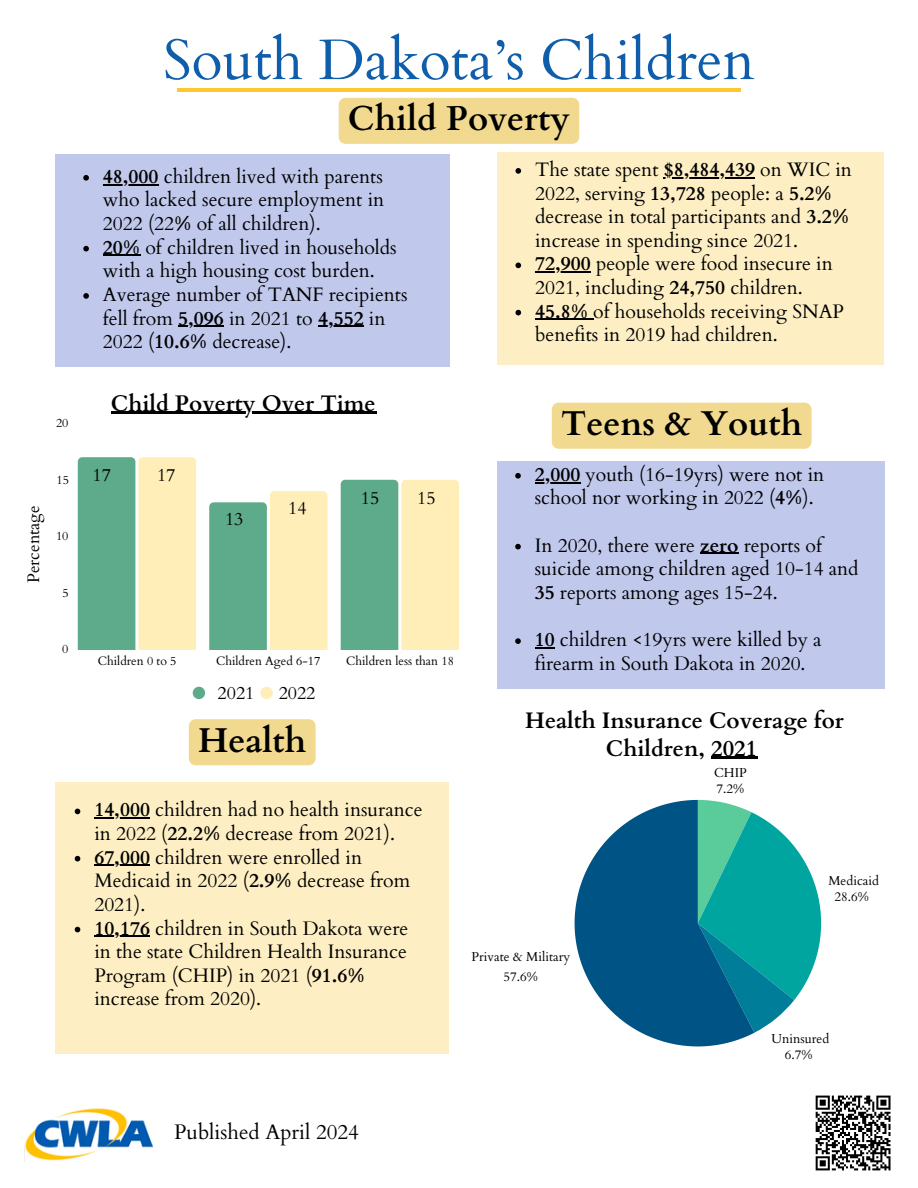
<style>
.page{position:relative;width:918px;height:1188px;background:#fff}
.page>*{position:absolute;margin:0;border:0;box-sizing:border-box;transform-origin:0 0}
.t1{font:57px "Cardo";color:#0f5eac}
.t2{font:700 34.5px "Cardo";color:#000}
.t3{font:700 22.5px/28.2px "Cardo";color:#000;text-align:center}
.t4{font:21px "Cardo";color:#000}
.t5{font:19.5px/23.7px "Cardo";color:#000}
.t6{font:18px "Cardo";color:#000}
.t7{font:16.65px "Cardo";color:#000}
.t8{font:12.9px/16.5px "Cardo";color:#000;text-align:center}
.t9{font:12.15px "Cardo";color:#000}
.s1{font-weight:700}
</style>
<div class="page">
<hr style="left:177px;top:88px;width:564px;height:3px;background:#ffc62e">
<img style="left:25px;top:1108px;width:129px;height:53px">
<div style="left:497px;top:152px;width:387px;height:212px;background:#fdeec3"></div>
<svg style="left:515px;top:168px;width:6px;height:6px"></svg>
<hr style="left:664px;top:177px;width:91px;height:1px;background:#000">
<svg style="left:515px;top:263px;width:6px;height:5px"></svg>
<hr style="left:535px;top:272px;width:56px;height:1px;background:#000">
<svg style="left:515px;top:310px;width:6px;height:5px"></svg>
<hr style="left:535px;top:319px;width:58px;height:1px;background:#000">
<div style="left:189px;top:719px;width:127px;height:46px;background:#f1da8f"></div>
<div style="left:55px;top:782px;width:394px;height:271px;background:#fdeec3"></div>
<svg style="left:75px;top:809px;width:5px;height:5px"></svg>
<hr style="left:94px;top:818px;width:56px;height:1px;background:#000">
<svg style="left:75px;top:856px;width:5px;height:5px"></svg>
<hr style="left:94px;top:865px;width:56px;height:1px;background:#000">
<svg style="left:75px;top:927px;width:5px;height:5px"></svg>
<hr style="left:94px;top:936px;width:56px;height:1px;background:#000">
<div style="left:339px;top:98px;width:240px;height:46px;background:#f1da8f"></div>
<div style="left:55px;top:154px;width:394px;height:213px;background:#c0c8ec"></div>
<svg style="left:83px;top:175px;width:6px;height:6px"></svg>
<hr style="left:103px;top:184px;width:56px;height:1px;background:#000">
<svg style="left:83px;top:246px;width:6px;height:5px"></svg>
<hr style="left:103px;top:255px;width:37px;height:1px;background:#000">
<svg style="left:83px;top:293px;width:6px;height:6px"></svg>
<hr style="left:178px;top:326px;width:46px;height:1px;background:#000">
<hr style="left:318px;top:326px;width:46px;height:1px;background:#000">
<svg style="left:78px;top:457px;width:118px;height:192px;background:#b0cda3"></svg>
<svg style="left:209px;top:491px;width:119px;height:158px;background:#b6d1a8"></svg>
<svg style="left:341px;top:480px;width:118px;height:169px;background:#afcda3"></svg>
<hr style="left:111px;top:412px;width:265px;height:2px;background:#000">
<svg style="left:193px;top:687px;width:12px;height:12px"></svg>
<svg style="left:260px;top:687px;width:13px;height:12px"></svg>
<svg style="left:754px;top:813px;width:67px;height:220px"></svg>
<svg style="left:575px;top:800px;width:179px;height:246px;fill:#005485"></svg>
<hr style="left:711px;top:757px;width:46px;height:2px;background:#000">
<div style="left:552px;top:403px;width:260px;height:46px;background:#f1da8f"></div>
<div style="left:497px;top:461px;width:387px;height:228px;background:#c0c8ec"></div>
<svg style="left:515px;top:473px;width:6px;height:6px"></svg>
<hr style="left:535px;top:482px;width:45px;height:1px;background:#000">
<svg style="left:515px;top:544px;width:6px;height:5px"></svg>
<hr style="left:700px;top:553px;width:39px;height:1px;background:#000">
<svg style="left:515px;top:638px;width:6px;height:6px"></svg>
<svg style="left:535px;top:647px;width:20px;height:1px"></svg>
<svg style="left:815px;top:1095px;width:76px;height:76px"></svg>
<p class="t9" style="left:56px;top:415px;width:14px">20</p>
<p class="t7" style="left:23px;top:583px;width:79px;rotate:-90deg">Percentage</p>
<p class="t9" style="left:56px;top:472px;width:14px">15</p>
<p class="t9" style="left:56px;top:528px;width:14px">10</p>
<p class="t9" style="left:62px;top:585px;width:8px">5</p>
<p class="t9" style="left:62px;top:641px;width:8px">0</p>
<h1 class="t1" style="left:163px;top:23px;width:593px">South Dakota’s Children</h1>
<h2 class="t2" style="left:348px;top:96px;width:223px">Child Poverty</h2>
<p class="t5" style="left:103px;top:165px;width:306px"><span class="s1">48,000</span> children lived with parents who lacked secure employment in<br>2022 (22<span class="s1">%</span> of all children).<br><span class="s1">20%</span> of children lived in households with a high housing cost burden.<br>Average number of TANF recipients fell from <span class="s1">5,096</span> in 2021 to <span class="s1">4,552</span> in<br>2022 (<span class="s1">10.6%</span> decrease).</p>
<p class="t5" style="left:535px;top:158px;width:318px">The state spent <span class="s1">$8,484,439</span> on WIC in 2022, serving <span class="s1">13,728</span> people: a <span class="s1">5.2% </span>decrease in total participants and <span class="s1">3.2% </span>increase in spending since 2021.<br><span class="s1">72,900</span> people were food insecure in 2021, including <span class="s1">24,750</span> children.<br><span class="s1">45.8%</span> of households receiving SNAP benefits in 2019 had children.</p>
<p class="t3" style="left:111px;top:389px;width:266px">Child Poverty Over Time</p>
<p class="t6" style="left:93px;top:463px;width:20px">17</p>
<p class="t6" style="left:157px;top:463px;width:20px">17</p>
<p class="t6" style="left:225px;top:507px;width:20px">13</p>
<p class="t6" style="left:288px;top:496px;width:20px">14</p>
<p class="t6" style="left:361px;top:487px;width:20px">15</p>
<p class="t6" style="left:417px;top:487px;width:20px">15</p>
<p class="t9" style="left:98px;top:653px;width:80px">Children 0 to 5</p>
<p class="t9" style="left:216px;top:653px;width:106px">Children Aged 6-17</p>
<p class="t9" style="left:346px;top:653px;width:109px">Children less than 18</p>
<p class="t6" style="left:218px;top:681px;width:38px">2021</p>
<p class="t6" style="left:279px;top:681px;width:38px">2022</p>
<h2 class="t2" style="left:198px;top:718px;width:110px">Health</h2>
<p class="t5" style="left:94px;top:799px;width:330px"><span class="s1">14,000</span> children had no health insurance in 2022 (<span class="s1">22.2%</span> decrease from 2021).<br><span class="s1">67,000</span> children were enrolled in<br>Medicaid in 2022 (<span class="s1">2.9%</span> decrease from<br>2021).<br><span class="s1">10,176</span> children in South Dakota were in the state Children Health Insurance<br>Program (CHIP) in 2021 (<span class="s1">91.6% </span>increase from 2020).</p>
<h2 class="t2" style="left:561px;top:401px;width:243px">Teens &amp; Youth</h2>
<p class="t5" style="left:535px;top:463px;width:291px"><span class="s1">2,000</span> youth (16-19yrs) were not in school nor working in 2022 (<span class="s1">4%</span>).</p>
<p class="t5" style="left:535px;top:534px;width:325px">In 2020, there were <span class="s1">zero</span> reports of suicide among children aged 10-14 and<br><span class="s1">35</span> reports among ages 15-24.</p>
<p class="t5" style="left:535px;top:628px;width:288px"><span class="s1">10</span> children &lt;19yrs were killed by a firearm in South Dakota in 2020.</p>
<p class="t3" style="left:525px;top:706px;width:320px">Health Insurance Coverage for<br>Children, 2021</p>
<p class="t8" style="left:472px;top:947px;width:100px;line-height:20.1px">Private &amp; Military<br>57.6%</p>
<p class="t8" style="left:714px;top:765px;width:34px;line-height:16px;text-align:left">CHIP<br>7.2%</p>
<p class="t8" style="left:828px;top:873px;width:52px">Medicaid<br>28.6%</p>
<p class="t8" style="left:771px;top:1031px;width:59px">Uninsured<br>6.7%</p>
<p class="t4" style="left:174px;top:1118px;width:186px">Published April 2024</p>
</div>
